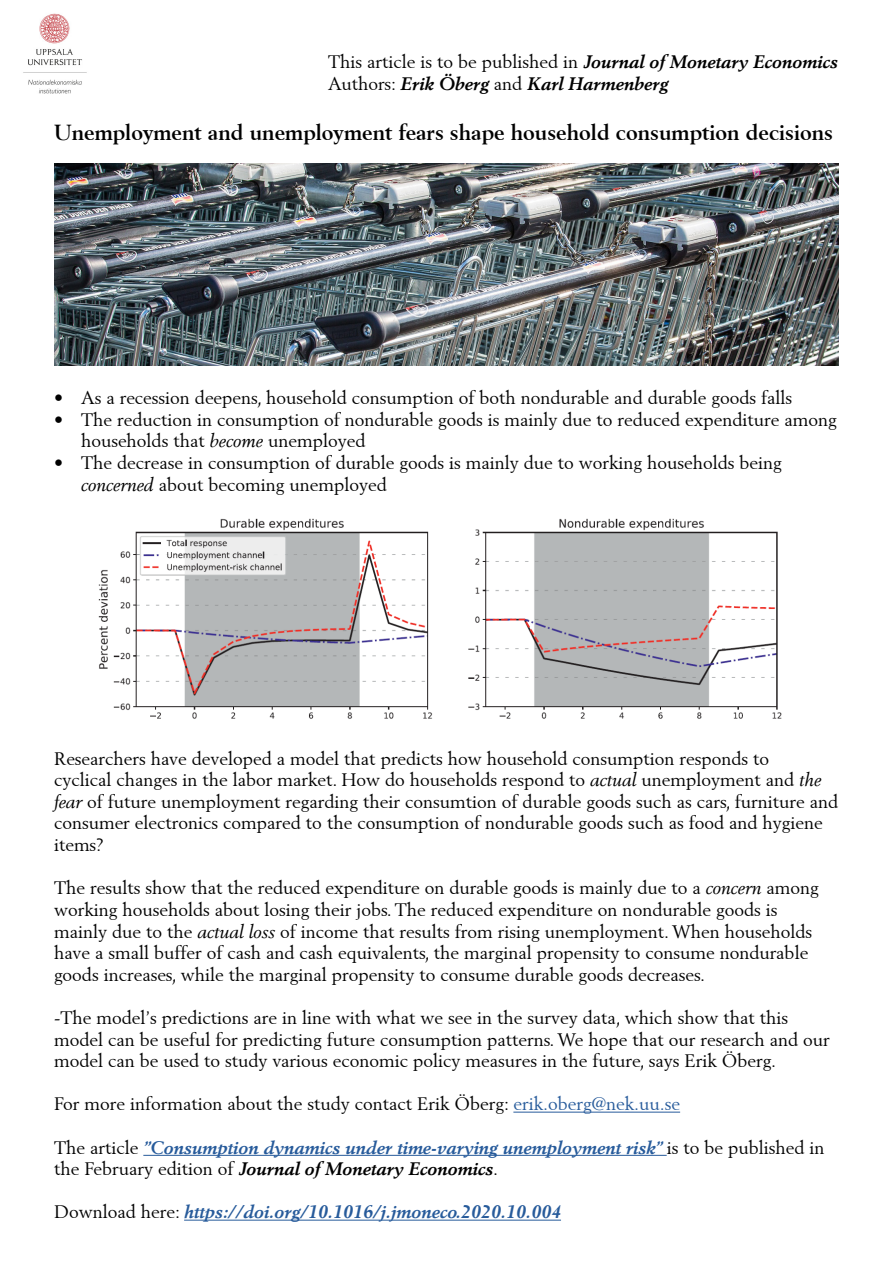
<style>
.page{position:relative;width:893px;height:1263px;background:#fff}
.page>*{position:absolute;margin:0;border:0;box-sizing:border-box;transform-origin:0 0}
.t1{font:700 21.75px "Berling";color:#000}
.t2{font:18px/21.6px "Berling";color:#000}
.t3{font:italic 700 18px/21.6px "Berling";color:#275b9b}
.t4{font:italic 700 18px/21.6px "Berling";color:#000}
.s1{font-weight:400;font-style:normal}
.s2{font-style:italic}
.s3{color:#275b9b}
.s4{font-weight:400;font-style:normal;color:#000}
.s5{color:#000}
</style>
<div class="page">
<img style="left:98px;top:518px;width:684px;height:201px">
<hr style="left:513px;top:1112px;width:167px;height:1px;background:#275b9b">
<hr style="left:143px;top:1155px;width:524px;height:1px;background:#275b9b">
<hr style="left:184px;top:1220px;width:377px;height:1px;background:#275b9b">
<img style="left:23px;top:13px;width:64px;height:81px">
<img style="left:54px;top:164px;width:785px;height:202px">
<p class="t4" style="left:328px;top:51px;width:511px"><span class="s1">This article is to be published in</span> Journal of Monetary Economics<br><span class="s1">Authors:</span> Erik Öberg <span class="s1">and</span> Karl Harmenberg</p>
<p class="t1" style="left:54px;top:120px;width:781px">Unemployment and unemployment fears shape household consumption decisions</p>
<p class="t2" style="left:54px;top:387px;width:739px">• As a recession deepens, household consumption of both nondurable and durable goods falls</p>
<p class="t2" style="left:81px;top:408px;width:757px;text-indent:-27px">• The reduction in consumption of nondurable goods is mainly due to reduced expenditure among households that <span class="s2">become</span> unemployed</p>
<p class="t2" style="left:81px;top:452px;width:702px;text-indent:-27px">• The decrease in consumption of durable goods is mainly due to working households being <span class="s2">concerned</span> about becoming unemployed</p>
<p class="t2" style="left:54px;top:747px;width:786px">Researchers have developed a model that predicts how household consumption responds to<br>cyclical changes in the labor market. How do households respond to <span class="s2">actual</span> unemployment and <span class="s2">the fear</span> of future unemployment regarding their consumtion of durable goods such as cars, furniture and consumer electronics compared to the consumption of nondurable goods such as food and hygiene items?</p>
<p class="t2" style="left:54px;top:877px;width:766px">The results show that the reduced expenditure on durable goods is mainly due to a <span class="s2">concern</span> among working households about losing their jobs. The reduced expenditure on nondurable goods is mainly due to the <span class="s2">actual loss</span> of income that results from rising unemployment. When households have a small buffer of cash and cash equivalents, the marginal propensity to consume nondurable goods increases, while the marginal propensity to consume durable goods decreases.</p>
<p class="t2" style="left:54px;top:1006px;width:777px">-The model’s predictions are in line with what we see in the survey data, which show that this model can be useful for predicting future consumption patterns. We hope that our research and our model can be used to study various economic policy measures in the future, says Erik Öberg.</p>
<p class="t2" style="left:54px;top:1093px;width:628px">For more information about the study contact Erik Öberg: <span class="s3">erik.oberg@nek.uu.se</span></p>
<p class="t3" style="left:54px;top:1136px;width:772px"><span class="s4">The article</span> ”Consumption dynamics under time-varying unemployment risk” <span class="s4">is to be published in the February edition of</span> <span class="s5">Journal of Monetary Economics</span><span class="s4">.</span></p>
<p class="t3" style="left:54px;top:1201px;width:508px"><span class="s4">Download here:</span> https://doi.org/10.1016/j.jmoneco.2020.10.004</p>
</div>
